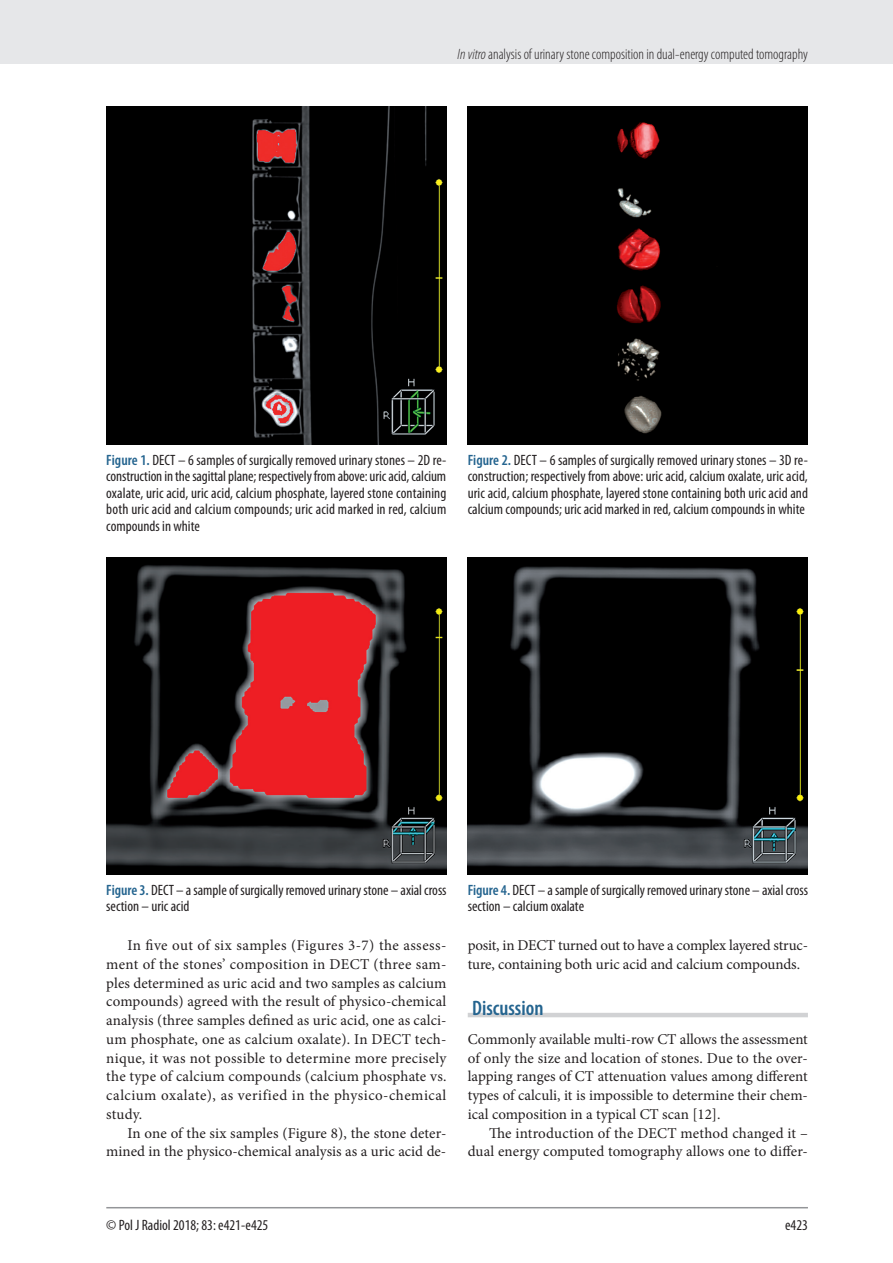
<style>
.page{position:relative;width:893px;height:1263px;background:#fff}
.page>*{position:absolute;margin:0;border:0;box-sizing:border-box;transform-origin:0 0}
.t1{font:600 condensed 21px "Myriad Pro";color:#24648f}
.t2{font:15px/18.8px "Minion Pro";color:#231f20;text-align:justify}
.t3{font:condensed 15px/16.5px "Myriad Pro";color:#231f20;text-align:justify}
.t4{font:300 condensed 15px "Myriad Pro";color:#231f20}
.s1{font-style:italic}
.s2{font-weight:600;color:#24648f}
</style>
<div class="page">
<div style="left:0;top:0;width:893px;height:64px;background:#e6e7e9"></div>
<hr style="left:106px;top:1207px;width:702px;height:1px;background:#939598">
<hr style="left:468px;top:1013px;width:340px;height:4px;background:#d1d2d4">
<img style="left:106px;top:106px;width:340px;height:339px">
<div style="left:468px;top:106px;width:340px;height:339px;background:#000"></div>
<img style="left:106px;top:558px;width:340px;height:317px">
<img style="left:468px;top:558px;width:340px;height:317px">
<p class="t4" style="left:458px;top:45px;width:352px"><span class="s1">In vitro</span> analysis of urinary stone composition in dual-energy computed tomography</p>
<p class="t3" style="left:106px;top:451px;width:342px"><span class="s2">Figure 1.</span> DECT – 6 samples of surgically removed urinary stones – 2D re&shy;construction in the sagittal plane; respectively from above: uric acid, calcium oxalate, uric acid, uric acid, calcium phosphate, layered stone containing both uric acid and calcium compounds; uric acid marked in red, calcium compounds in white</p>
<p class="t3" style="left:468px;top:451px;width:342px"><span class="s2">Figure 2.</span> DECT – 6 samples of surgically removed urinary stones – 3D re&shy;construction; respectively from above: uric acid, calcium oxalate, uric acid, uric acid, calcium phosphate, layered stone containing both uric acid and calcium compounds; uric acid marked in red, calcium compounds in white</p>
<p class="t3" style="left:106px;top:881px;width:342px"><span class="s2">Figure 3.</span> DECT – a sample of surgically removed urinary stone – axial cross section – uric acid</p>
<p class="t2" style="left:106px;top:936px;width:342px;text-indent:21px">In five out of six samples (Figures 3-7) the assess&shy;ment of the stones’ composition in DECT (three sam&shy;ples determined as uric acid and two samples as calcium compounds) agreed with the result of physico-chemical analysis (three samples defined as uric acid, one as calci&shy;um phosphate, one as calcium oxalate). In DECT tech&shy;nique, it was not possible to determine more precisely the type of calcium compounds (calcium phosphate vs. calcium oxalate), as verified in the physico-chemical study.</p>
<p class="t2" style="left:106px;top:1123px;width:342px;text-align:right">In one of the six samples (Figure 8), the stone deter&shy;mined in the physico-chemical analysis as a uric acid de-</p>
<p class="t3" style="left:468px;top:881px;width:342px"><span class="s2">Figure 4.</span> DECT – a sample of surgically removed urinary stone – axial cross section – calcium oxalate</p>
<p class="t2" style="left:468px;top:936px;width:342px">posit, in DECT turned out to have a complex layered struc&shy;ture, containing both uric acid and calcium compounds.</p>
<h1 class="t1" style="left:472px;top:995px;width:73px">Discussion</h1>
<p class="t2" style="left:468px;top:1030px;width:342px">Commonly available multi-row CT allows the assessment of only the size and location of stones. Due to the over&shy;lapping ranges of CT attenuation values among different types of calculi, it is impossible to determine their chem&shy;ical composition in a typical CT scan [12].</p>
<p class="t2" style="left:468px;top:1123px;width:342px;text-align:right">The introduction of the DECT method changed it – dual energy computed tomography allows one to differ-</p>
<p class="t3" style="left:106px;top:1216px;width:164px">© Pol J Radiol 2018; 83: e421-e425</p>
<p class="t3" style="left:785px;top:1216px;width:24px">e423</p>
</div>
